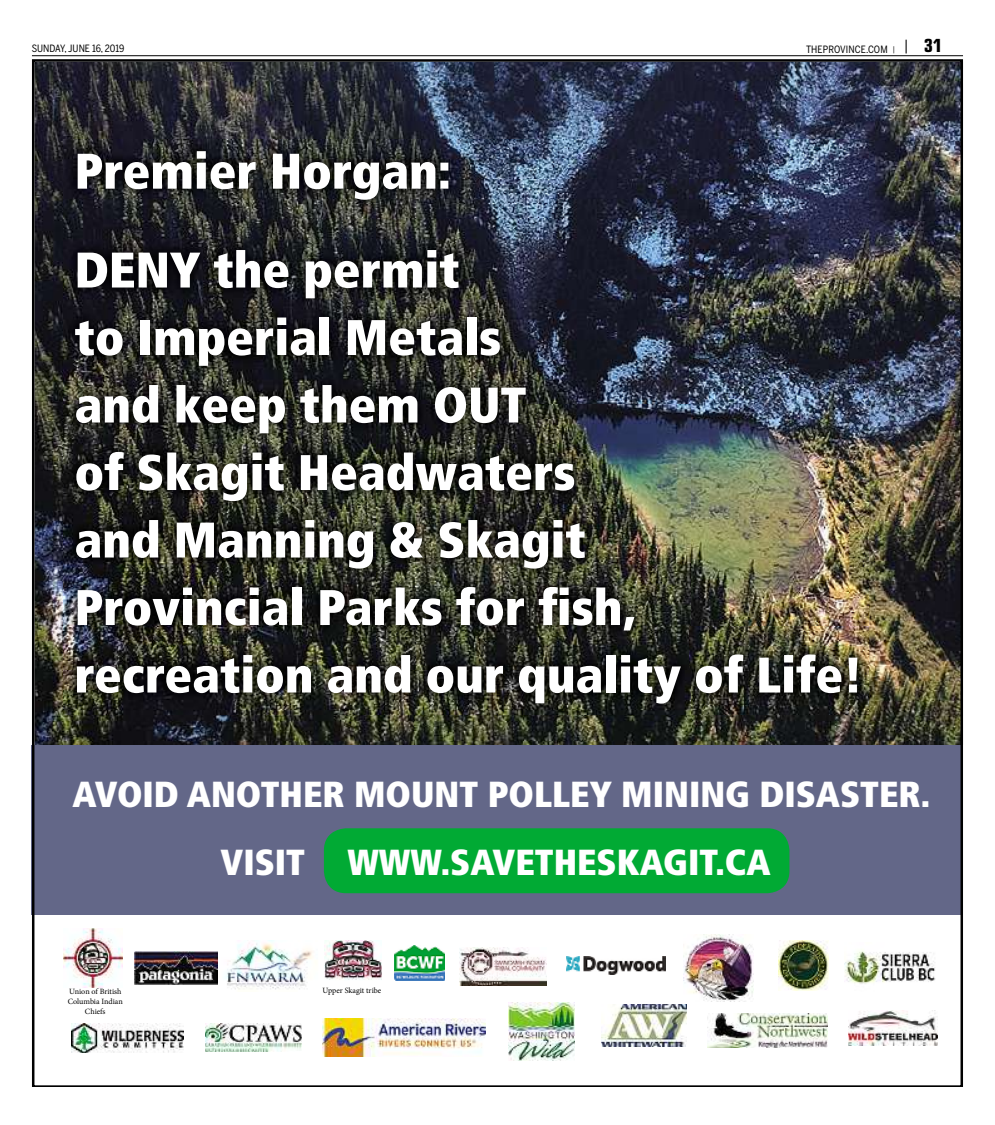
<style>
.page{position:relative;width:995px;height:1125px;background:#fff}
.page>*{position:absolute;margin:0;border:0;box-sizing:border-box;transform-origin:0 0}
.t1{font:900 condensed 50px/67.5px "Frutiger LT Std";color:#fff}
.t2{font:900 condensed 36.25px/68.1px "Frutiger LT Std";color:#fff}
.t3{font:10px "Benton Sans Cond";color:#000}
.t4{font:8px/9.6px "Minion Pro";color:#000;text-align:center}
.s1{font-family:"Interstate";font-weight:300;font-size:7.25px}
.s2{font-family:"Eurostile LT Std";font-weight:700;font-stretch:condensed;font-size:18.12px}
</style>
<div class="page">
<hr style="left:32px;top:55px;width:931px;height:1px;background:#000">
<img style="left:32px;top:59px;width:931px;height:1027px">
<p class="t3" style="left:32px;top:44px;width:94px">SUNDAY, JUNE 16, 2019</p>
<p class="t3" style="left:806px;top:46px;width:138px">THEPROVINCE.COM <span class="s1">|</span> <sup>|</sup> <span class="s2">31</span></p>
<p class="t1" style="left:74px;top:127px;width:386px;line-height:98.9px">Premier Horgan:<br>DENY the permit</p>
<p class="t1" style="left:74px;top:309px;width:789px">to Imperial Metals<br>and keep them OUT<br>of Skagit Headwaters<br>and Manning &amp; Skagit<br>Provincial Parks for fish, recreation and our quality of Life!</p>
<p class="t2" style="left:347px;top:764px;width:584px;text-indent:-275px">AVOID ANOTHER MOUNT POLLEY MINING DISASTER.<br>WWW.SAVETHESKAGIT.CA</p>
<p class="t2" style="left:220px;top:832px;width:86px">VISIT</p>
<p class="t4" style="left:69px;top:988px;width:54px">Union of British</p>
<p class="t4" style="left:322px;top:987px;width:60px">Upper Skagit tribe</p>
<p class="t4" style="left:68px;top:997px;width:57px">Columbia Indian<br>Chiefs</p>
</div>
